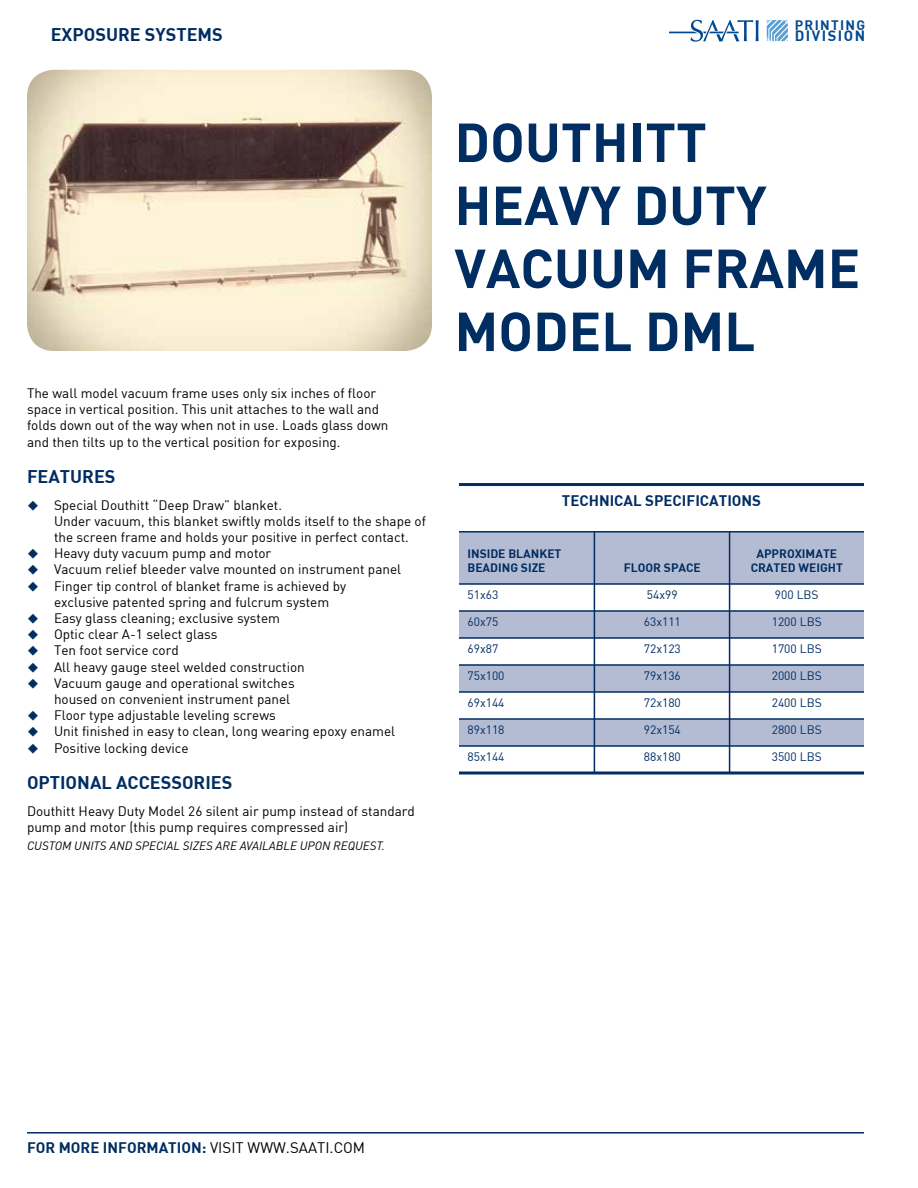
<style>
.page{position:relative;width:918px;height:1188px;background:#fff}
.page>*{position:absolute;margin:0;border:0;box-sizing:border-box;transform-origin:0 0}
.t1{font:54px/63px "DIN Bold";color:#002d62}
.t2{font:18px "DIN Bold";color:#002d62}
.t3{font:15px "DIN Bold";color:#002d62}
.t4{font:14.7px "DIN Bold";letter-spacing:.1em;color:#004990}
.t5{font:13.5px/16.2px "DIN";color:#000}
.t6{font:13.5px "DIN Bold";letter-spacing:.1em;color:#004990}
.t7{font:12px "DIN";color:#002d62}
.t8{font:12px/14.4px "DIN Bold";color:#002d62}
.t9{font:italic 12px "DIN";color:#000}
.s1{font-family:"DIN";color:#000}
</style>
<div class="page">
<div style="left:459px;top:531px;width:405px;height:243px;background:#b4bcd4"></div>
<div style="left:459px;top:584px;width:405px;height:27px;background:#fff"></div>
<div style="left:459px;top:638px;width:405px;height:27px;background:#fff"></div>
<div style="left:459px;top:692px;width:405px;height:27px;background:#fff"></div>
<div style="left:459px;top:746px;width:405px;height:27px;background:#fff"></div>
<hr style="left:459px;top:531px;width:405px;height:2px;background:#002d62">
<hr style="left:459px;top:483px;width:405px;height:3px;background:#002d62">
<hr style="left:594px;top:531px;width:1px;height:243px;background:#002d62">
<hr style="left:459px;top:583px;width:405px;height:2px;background:#002d62">
<hr style="left:459px;top:610px;width:405px;height:2px;background:#002d62">
<hr style="left:459px;top:637px;width:405px;height:2px;background:#002d62">
<hr style="left:459px;top:664px;width:405px;height:2px;background:#002d62">
<hr style="left:459px;top:691px;width:405px;height:2px;background:#002d62">
<hr style="left:459px;top:718px;width:405px;height:2px;background:#002d62">
<hr style="left:459px;top:745px;width:405px;height:2px;background:#002d62">
<hr style="left:459px;top:771px;width:405px;height:3px;background:#002d62">
<hr style="left:729px;top:531px;width:1px;height:243px;background:#002d62">
<img style="left:27px;top:70px;width:405px;height:281px">
<svg style="left:670px;top:20px;width:89px;height:22px"></svg>
<svg style="left:767px;top:20px;width:21px;height:21px"></svg>
<hr style="left:27px;top:1132px;width:837px;height:2px;background:#002d62">
<p class="t6" style="left:795px;top:16px;width:72px">PRINTING</p>
<h2 class="t2" style="left:51px;top:23px;width:174px">EXPOSURE SYSTEMS</h2>
<p class="t4" style="left:795px;top:26px;width:72px">DIVISION</p>
<p class="t5" style="left:27px;top:385px;width:363px">The wall model vacuum frame uses only six inches of floor space in vertical position. This unit attaches to the wall and folds down out of the way when not in use. Loads glass down and then tilts up to the vertical position for exposing.</p>
<h2 class="t2" style="left:27px;top:464px;width:90px">FEATURES</h2>
<p class="t5" style="left:54px;top:496px;width:373px">Special Douthitt “Deep Draw” blanket.<br>Under vacuum, this blanket swiftly molds itself to the shape of the screen frame and holds your positive in perfect contact.<br>Heavy duty vacuum pump and motor<br>Vacuum relief bleeder valve mounted on instrument panel Finger tip control of blanket frame is achieved by<br>exclusive patented spring and fulcrum system<br>Easy glass cleaning; exclusive system<br>Optic clear A-1 select glass<br>Ten foot service cord<br>All heavy gauge steel welded construction<br>Vacuum gauge and operational switches<br>housed on convenient instrument panel<br>Floor type adjustable leveling screws<br>Unit finished in easy to clean, long wearing epoxy enamel Positive locking device</p>
<h2 class="t2" style="left:27px;top:770px;width:207px">OPTIONAL ACCESSORIES</h2>
<p class="t5" style="left:27px;top:802px;width:389px">Douthitt Heavy Duty Model 26 silent air pump instead of standard pump and motor (this pump requires compressed air)</p>
<p class="t9" style="left:27px;top:838px;width:359px">CUSTOM UNITS AND SPECIAL SIZES ARE AVAILABLE UPON REQUEST.</p>
<h1 class="t1" style="left:454px;top:109px;width:407px">DOUTHITT<br>HEAVY DUTY<br>VACUUM FRAME<br>MODEL DML</h1>
<p class="t3" style="left:562px;top:491px;width:201px">TECHNICAL SPECIFICATIONS</p>
<p class="t8" style="left:467px;top:546px;width:95px">INSIDE BLANKET<br>BEADING SIZE</p>
<p class="t7" style="left:467px;top:588px;width:32px">51x63</p>
<p class="t7" style="left:467px;top:615px;width:32px">60x75</p>
<p class="t7" style="left:467px;top:642px;width:32px">69x87</p>
<p class="t7" style="left:467px;top:669px;width:39px">75x100</p>
<p class="t7" style="left:467px;top:696px;width:39px">69x144</p>
<p class="t7" style="left:467px;top:723px;width:39px">89x118</p>
<p class="t7" style="left:467px;top:750px;width:39px">85x144</p>
<p class="t8" style="left:624px;top:560px;width:79px">FLOOR SPACE</p>
<p class="t7" style="left:647px;top:588px;width:32px">54x99</p>
<p class="t7" style="left:644px;top:615px;width:39px">63x111</p>
<p class="t7" style="left:644px;top:642px;width:39px">72x123</p>
<p class="t7" style="left:644px;top:669px;width:39px">79x136</p>
<p class="t7" style="left:644px;top:696px;width:39px">72x180</p>
<p class="t7" style="left:644px;top:723px;width:39px">92x154</p>
<p class="t7" style="left:644px;top:750px;width:39px">88x180</p>
<p class="t8" style="left:751px;top:546px;width:94px;text-align:center">APPROXIMATE<br>CRATED WEIGHT</p>
<p class="t7" style="left:775px;top:588px;width:45px">900 lbs</p>
<p class="t7" style="left:772px;top:615px;width:51px">1200 lbs</p>
<p class="t7" style="left:772px;top:642px;width:51px">1700 lbs</p>
<p class="t7" style="left:772px;top:669px;width:51px">2000 lbs</p>
<p class="t7" style="left:772px;top:696px;width:51px">2400 lbs</p>
<p class="t7" style="left:772px;top:723px;width:51px">2800 lbs</p>
<p class="t7" style="left:772px;top:750px;width:51px">3500 lbs</p>
<p class="t3" style="left:27px;top:1137px;width:327px">FOR MORE INFORMATION: <span class="s1">visit www.saati.com</span></p>
</div>
